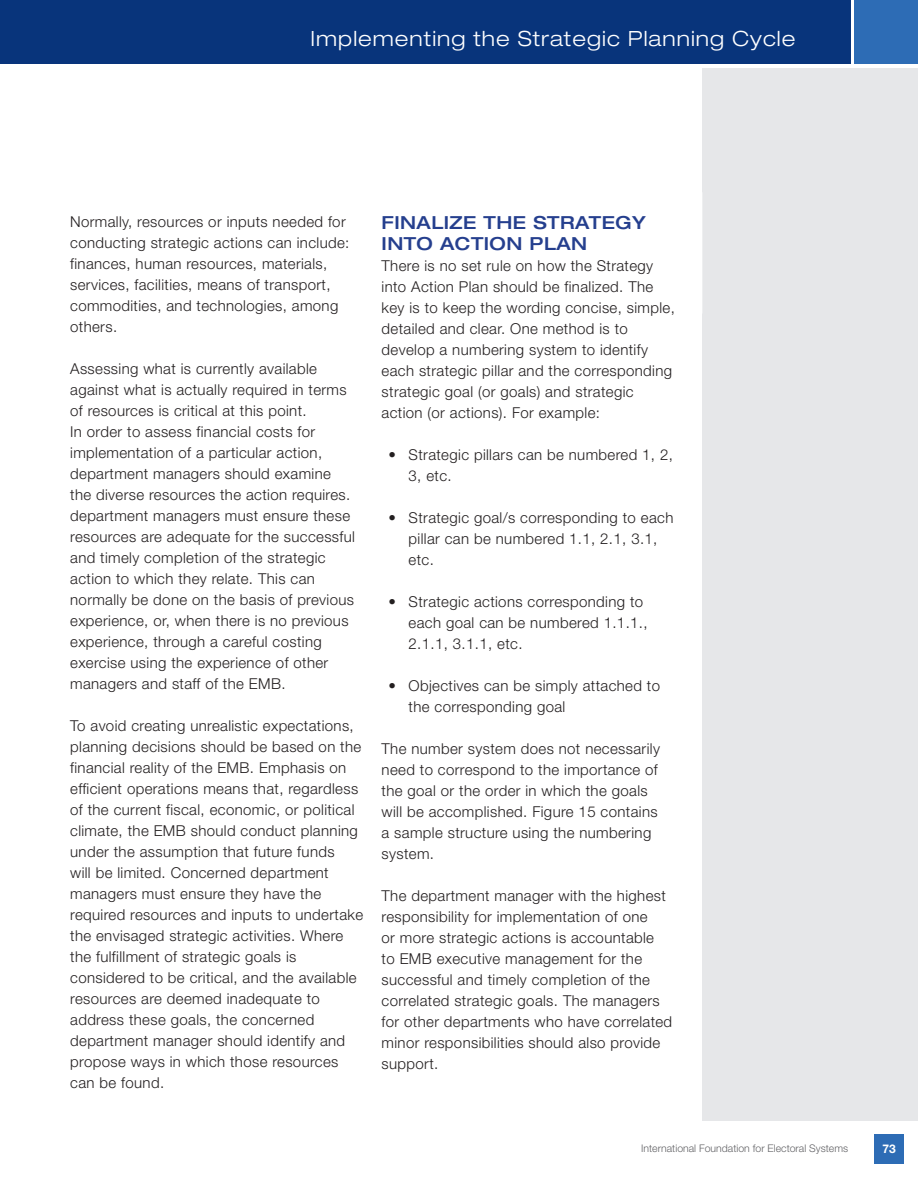
<style>
.page{position:relative;width:918px;height:1188px;background:#fff}
.page>*{position:absolute;margin:0;border:0;box-sizing:border-box;transform-origin:0 0}
.t1{font:300 expanded 21px "Helvetica Neue LT Std";letter-spacing:.05em;color:#fff}
.Header2{font:500 expanded 18px/21px "Helvetica Neue LT Std";letter-spacing:.025em;color:#253f8e}
.Body_Text{font:300 15px/21px "Helvetica Neue LT Std";letter-spacing:.025em;color:#231f20}
.Bullets{font:300 15px/21px "Helvetica Neue LT Std";letter-spacing:.025em;color:#231f20}
.t2{font:700 12px "Helvetica Neue LT Std";color:#fff}
.t3{font:300 10.5px "Helvetica Neue LT Std";color:#636366}
</style>
<div class="page">
<div style="left:0;top:0;width:851px;height:64px;background:#08347b"></div>
<div style="left:702px;top:68px;width:216px;height:1053px;background:#e6e7e9"></div>
<div style="left:855px;top:0;width:63px;height:64px;background:#2d6cb5"></div>
<div style="left:874px;top:1135px;width:30px;height:29px;background:#2d6cb5"></div>
<h1 class="t1" style="left:311px;top:26px;width:486px">Implementing the Strategic Planning Cycle</h1>
<p class="Body_Text" style="left:70px;top:211px;width:281px">Normally, resources or inputs needed for conducting strategic actions can include: finances, human resources, materials, services, facilities, means of transport, commodities, and technologies, among others.</p>
<p class="Body_Text" style="left:70px;top:358px;width:286px">Assessing what is currently available against what is actually required in terms of resources is critical at this point.<br>In order to assess financial costs for implementation of a particular action, department managers should examine the diverse resources the action requires. department managers must ensure these resources are adequate for the successful and timely completion of the strategic action to which they relate. This can normally be done on the basis of previous experience, or, when there is no previous experience, through a careful costing exercise using the experience of other managers and staff of the EMB.</p>
<p class="Body_Text" style="left:70px;top:715px;width:294px">To avoid creating unrealistic expectations, planning decisions should be based on the financial reality of the EMB. Emphasis on efficient operations means that, regardless of the current fiscal, economic, or political climate, the EMB should conduct planning under the assumption that future funds<br>will be limited. Concerned department managers must ensure they have the required resources and inputs to undertake the envisaged strategic activities. Where the fulfillment of strategic goals is considered to be critical, and the available resources are deemed inadequate to address these goals, the concerned department manager should identify and propose ways in which those resources can be found.</p>
<p class="Header2" style="left:382px;top:212px;width:266px">FINALIZE THE STRATEGY<br>INTO ACTION PLAN</p>
<p class="Body_Text" style="left:382px;top:255px;width:295px">There is no set rule on how the Strategy into Action Plan should be finalized. The key is to keep the wording concise, simple, detailed and clear. One method is to develop a numbering system to identify each strategic pillar and the corresponding strategic goal (or goals) and strategic action (or actions). For example:</p>
<p class="Bullets" style="left:409px;top:444px;width:266px;text-indent:-20px">• Strategic pillars can be numbered 1, 2,<br>3, etc.</p>
<p class="Bullets" style="left:409px;top:507px;width:266px;text-indent:-20px">• Strategic goal/s corresponding to each pillar can be numbered 1.1, 2.1, 3.1, etc.</p>
<p class="Bullets" style="left:409px;top:591px;width:241px;text-indent:-20px">• Strategic actions corresponding to each goal can be numbered 1.1.1.,<br>2.1.1, 3.1.1, etc.</p>
<p class="Bullets" style="left:409px;top:675px;width:253px;text-indent:-20px">• Objectives can be simply attached to the corresponding goal</p>
<p class="Body_Text" style="left:382px;top:738px;width:280px">The number system does not necessarily need to correspond to the importance of the goal or the order in which the goals will be accomplished. Figure 15 contains a sample structure using the numbering system.</p>
<p class="Body_Text" style="left:382px;top:885px;width:292px">The department manager with the highest responsibility for implementation of one<br>or more strategic actions is accountable<br>to EMB executive management for the successful and timely completion of the correlated strategic goals. The managers for other departments who have correlated minor responsibilities should also provide support.</p>
<p class="t3" style="left:641px;top:1142px;width:208px">International Foundation for Electoral Systems</p>
<p class="t2" style="left:882px;top:1142px;width:15px">73</p>
</div>
